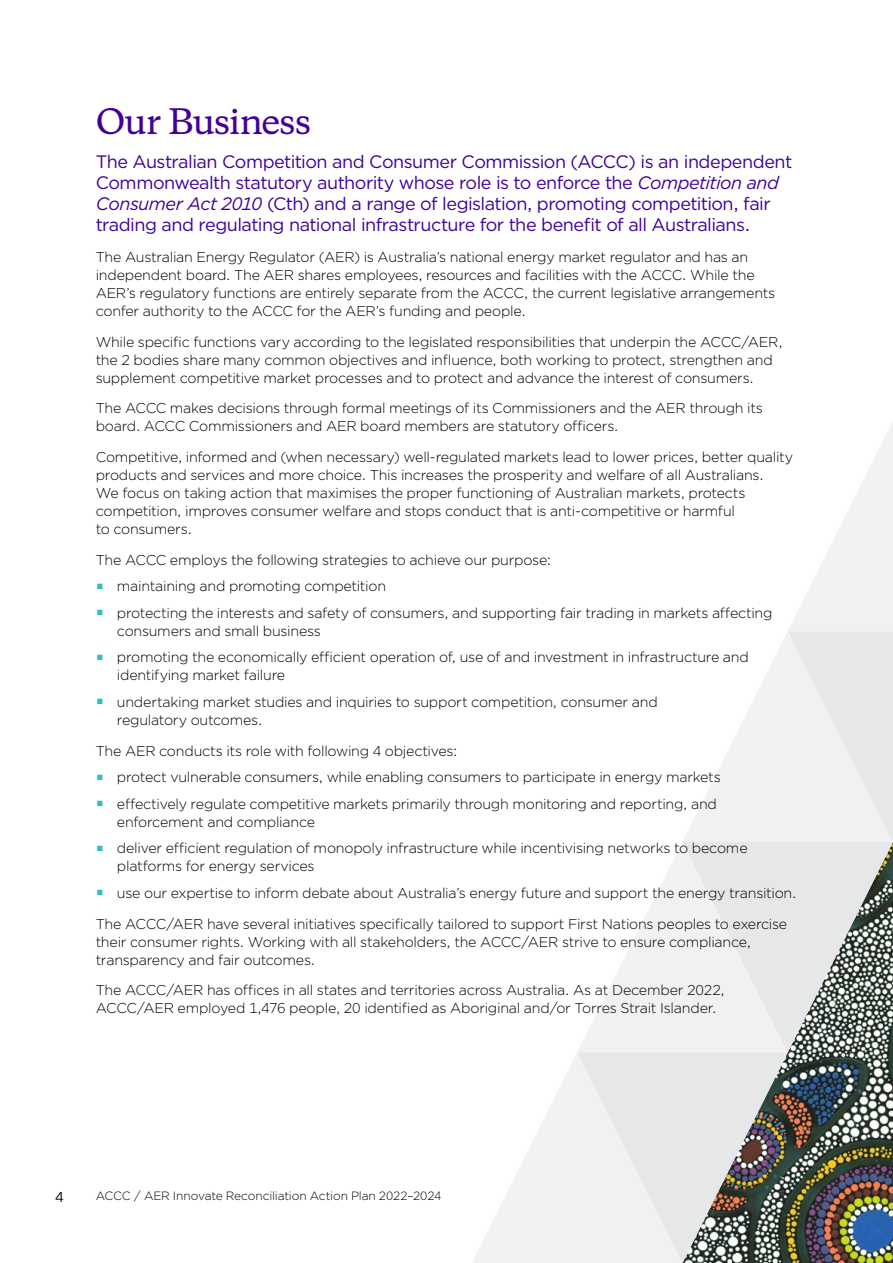
<style>
.page{position:relative;width:893px;height:1263px;background:#fff}
.page>*{position:absolute;margin:0;border:0;box-sizing:border-box;transform-origin:0 0}
.t1{font:500 33px "Copernicus";letter-spacing:-.035em;color:#410099}
.t2{font:18px/21px "Gotham";letter-spacing:-.03em;color:#410099}
.t3{font:300 14.25px/18px "Gotham";letter-spacing:-.02em;color:#000}
.t4{font:14.25px "Gotham";color:#000}
.t5{font:300 12px "Gotham";letter-spacing:-.015em;color:#000}
.s1{font-style:italic}
</style>
<div class="page">
<svg style="left:472px;top:422px;width:421px;height:841px"></svg>
<h1 class="t1" style="left:96px;top:93px;width:217px">Our Business</h1>
<p class="t2" style="left:96px;top:151px;width:698px">The Australian Competition and Consumer Commission (ACCC) is an independent Commonwealth statutory authority whose role is to enforce the <span class="s1">Competition and Consumer Act 2010</span> (Cth) and a range of legislation, promoting competition, fair trading and regulating national infrastructure for the benefit of all Australians.</p>
<p class="t3" style="left:96px;top:247px;width:681px">The Australian Energy Regulator (AER) is Australia’s national energy market regulator and has an independent board. The AER shares employees, resources and facilities with the ACCC. While the AER’s regulatory functions are entirely separate from the ACCC, the current legislative arrangements confer authority to the ACCC for the AER’s funding and people.</p>
<p class="t3" style="left:96px;top:332px;width:688px">While specific functions vary according to the legislated responsibilities that underpin the ACCC/AER, the 2 bodies share many common objectives and influence, both working to protect, strengthen and supplement competitive market processes and to protect and advance the interest of consumers.</p>
<p class="t3" style="left:96px;top:399px;width:669px">The ACCC makes decisions through formal meetings of its Commissioners and the AER through its board. ACCC Commissioners and AER board members are statutory officers.</p>
<p class="t3" style="left:96px;top:448px;width:699px">Competitive, informed and (when necessary) well-regulated markets lead to lower prices, better quality products and services and more choice. This increases the prosperity and welfare of all Australians.<br>We focus on taking action that maximises the proper functioning of Australian markets, protects competition, improves consumer welfare and stops conduct that is anti-competitive or harmful<br>to consumers.</p>
<p class="t3" style="left:117px;top:546px;width:657px;line-height:26.5px;text-indent:-21px">The ACCC employs the following strategies to achieve our purpose:<br>maintaining and promoting competition<br>protecting the interests and safety of consumers, and supporting fair trading in markets affecting</p>
<p class="t3" style="left:117px;top:617px;width:633px;line-height:26.5px">consumers and small business<br>promoting the economically efficient operation of, use of and investment in infrastructure and</p>
<p class="t3" style="left:117px;top:662px;width:542px;line-height:26.5px">identifying market failure<br>undertaking market studies and inquiries to support competition, consumer and</p>
<p class="t3" style="left:96px;top:704px;width:363px;line-height:30.8px;text-indent:21px">regulatory outcomes.<br>The AER conducts its role with following 4 objectives:</p>
<p class="t3" style="left:117px;top:763px;width:605px;line-height:26.5px">protect vulnerable consumers, while enabling consumers to participate in energy markets effectively regulate competitive markets primarily through monitoring and reporting, and</p>
<p class="t3" style="left:117px;top:808px;width:632px;line-height:26.5px">enforcement and compliance<br>deliver efficient regulation of monopoly infrastructure while incentivising networks to become</p>
<p class="t3" style="left:117px;top:852px;width:681px;line-height:26.5px">platforms for energy services<br>use our expertise to inform debate about Australia’s energy future and support the energy transition.</p>
<p class="t3" style="left:96px;top:914px;width:693px">The ACCC/AER have several initiatives specifically tailored to support First Nations peoples to exercise their consumer rights. Working with all stakeholders, the ACCC/AER strive to ensure compliance, transparency and fair outcomes.</p>
<p class="t3" style="left:96px;top:981px;width:631px">The ACCC/AER has offices in all states and territories across Australia. As at December 2022,<br>ACCC/AER employed 1,476 people, 20 identified as Aboriginal and/or Torres Strait Islander.</p>
<p class="t4" style="left:55px;top:1188px;width:10px">4</p>
<p class="t5" style="left:96px;top:1188px;width:347px">ACCC / AER Innovate Reconciliation Action Plan 2022–2024</p>
</div>
